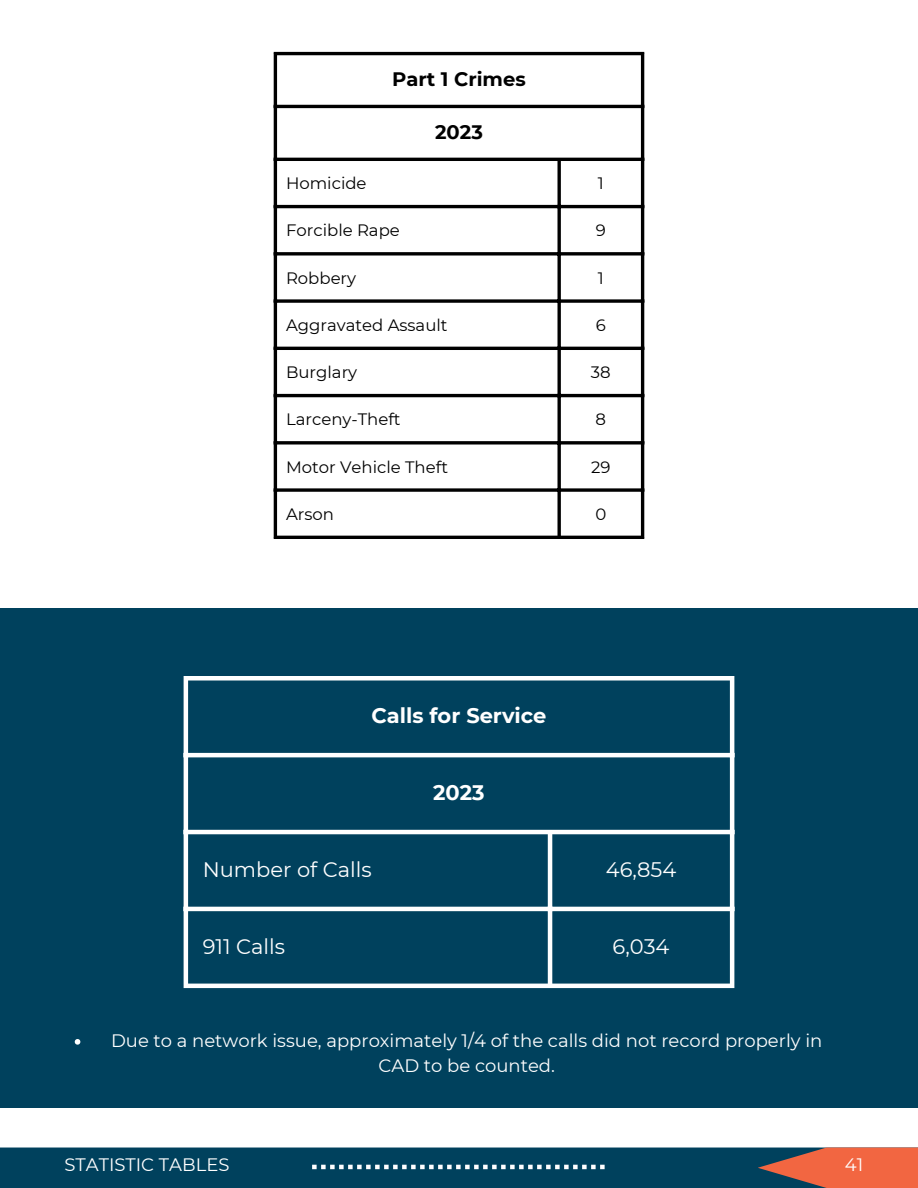
<style>
.page{position:relative;width:918px;height:1188px;background:#fff}
.page>*{position:absolute;margin:0;border:0;box-sizing:border-box;transform-origin:0 0}
.t1{font:21px "Montserrat";color:#fff}
.t2{font:700 21px "Montserrat";color:#fff}
.t3{font:700 19.5px "Montserrat";color:#000}
.t4{font:18px/24.8px "Montserrat";color:#fff;text-align:center}
.t5{font:16.5px "Montserrat";color:#000}
</style>
<div class="page">
<hr style="left:274px;top:55px;width:3px;height:481px;background:#000">
<svg style="left:557px;top:161px;width:4px;height:375px"></svg>
<hr style="left:641px;top:55px;width:3px;height:481px;background:#000">
<hr style="left:274px;top:52px;width:370px;height:3px;background:#000">
<hr style="left:274px;top:105px;width:370px;height:3px;background:#000">
<hr style="left:274px;top:158px;width:370px;height:3px;background:#000">
<hr style="left:274px;top:205px;width:370px;height:3px;background:#000">
<svg style="left:277px;top:252px;width:364px;height:4px"></svg>
<svg style="left:277px;top:299px;width:364px;height:4px"></svg>
<hr style="left:274px;top:347px;width:370px;height:3px;background:#000">
<hr style="left:274px;top:394px;width:370px;height:3px;background:#000">
<svg style="left:277px;top:441px;width:364px;height:4px"></svg>
<svg style="left:277px;top:488px;width:364px;height:4px"></svg>
<hr style="left:274px;top:536px;width:370px;height:3px;background:#000">
<div style="left:0;top:609px;width:918px;height:499px;background:#00415d"></div>
<hr style="left:184px;top:681px;width:4px;height:303px;background:#fff">
<hr style="left:548px;top:834px;width:4px;height:150px;background:#fff">
<hr style="left:730px;top:681px;width:4px;height:303px;background:#fff">
<div style="left:184px;top:676px;width:550px;height:5px;background:#fff"></div>
<hr style="left:184px;top:753px;width:550px;height:4px;background:#fff">
<hr style="left:184px;top:830px;width:550px;height:4px;background:#fff">
<hr style="left:184px;top:907px;width:550px;height:4px;background:#fff">
<hr style="left:184px;top:984px;width:550px;height:4px;background:#fff">
<svg style="left:75px;top:1039px;width:5px;height:6px"></svg>
<div style="left:0;top:1148px;width:918px;height:40px;background:#00415d"></div>
<svg style="left:758px;top:1148px;width:160px;height:40px"></svg>
<svg style="left:312px;top:1165px;width:293px;height:4px"></svg>
<p class="t3" style="left:392px;top:67px;width:135px">Part 1 Crimes</p>
<p class="t3" style="left:435px;top:120px;width:49px">2023</p>
<p class="t5" style="left:286px;top:173px;width:82px">Homicide</p>
<p class="t5" style="left:598px;top:173px;width:7px">1</p>
<p class="t5" style="left:286px;top:220px;width:115px">Forcible Rape</p>
<p class="t5" style="left:596px;top:220px;width:12px">9</p>
<p class="t5" style="left:286px;top:268px;width:72px">Robbery</p>
<p class="t5" style="left:598px;top:268px;width:7px">1</p>
<p class="t5" style="left:286px;top:315px;width:163px">Aggravated Assault</p>
<p class="t5" style="left:596px;top:315px;width:12px">6</p>
<p class="t5" style="left:286px;top:362px;width:73px">Burglary</p>
<p class="t5" style="left:591px;top:362px;width:21px">38</p>
<p class="t5" style="left:286px;top:409px;width:116px">Larceny-Theft</p>
<p class="t5" style="left:596px;top:409px;width:12px">8</p>
<p class="t5" style="left:286px;top:457px;width:163px">Motor Vehicle Theft</p>
<p class="t5" style="left:591px;top:457px;width:21px">29</p>
<p class="t5" style="left:286px;top:504px;width:50px">Arson</p>
<p class="t5" style="left:595px;top:504px;width:12px">0</p>
<p class="t2" style="left:371px;top:703px;width:177px">Calls for Service</p>
<p class="t2" style="left:433px;top:780px;width:53px">2023</p>
<p class="t1" style="left:203px;top:857px;width:171px">Number of Calls</p>
<p class="t1" style="left:606px;top:857px;width:72px">46,854</p>
<p class="t1" style="left:203px;top:934px;width:84px">911 Calls</p>
<p class="t1" style="left:613px;top:934px;width:58px">6,034</p>
<p class="t4" style="left:111px;top:1028px;width:713px">Due to a network issue, approximately 1/4 of the calls did not record properly in<br>CAD to be counted.</p>
<h1 class="t4" style="left:64px;top:1153px;width:167px">STATISTIC TABLES</h1>
<p class="t4" style="left:845px;top:1153px;width:20px">41</p>
</div>
